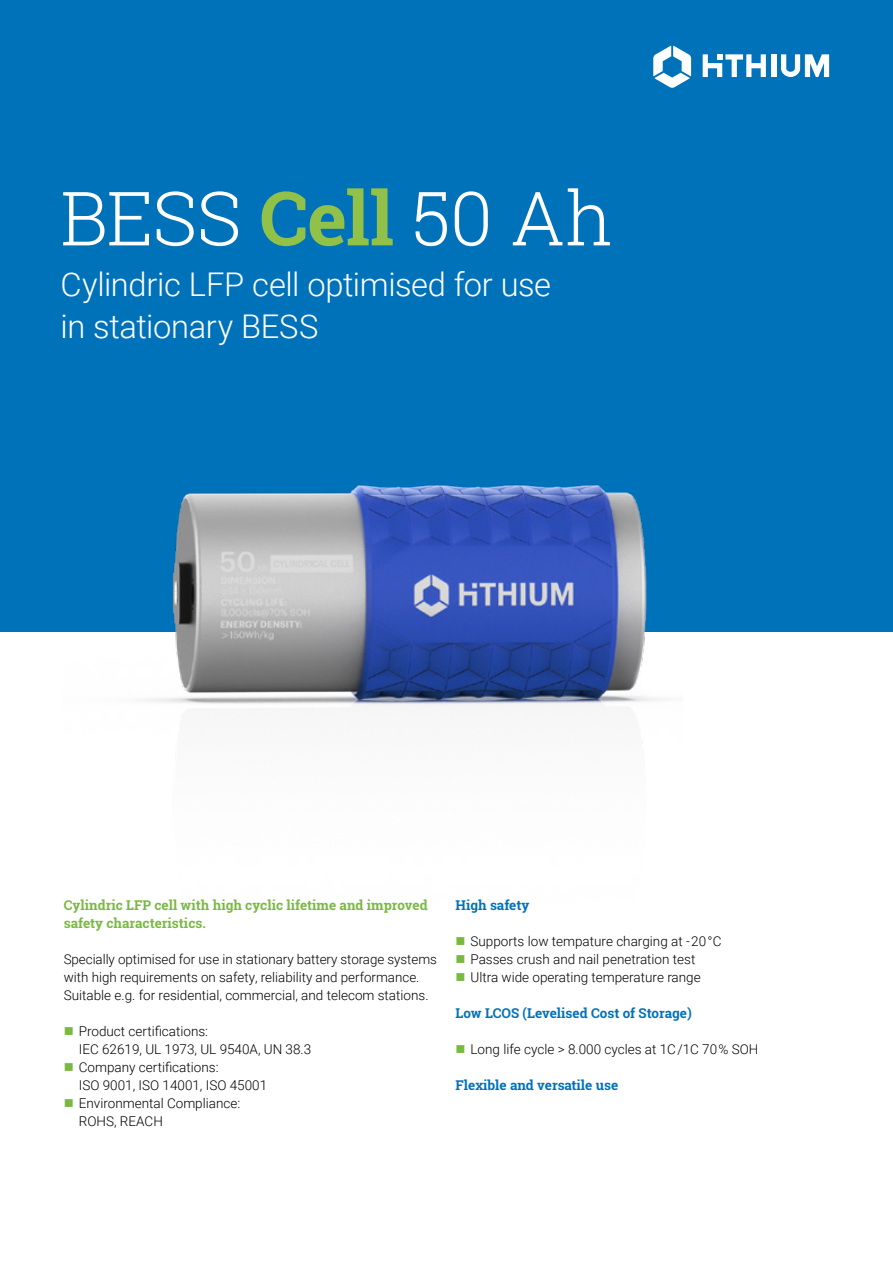
<style>
.page{position:relative;width:893px;height:1263px;background:#fff}
.page>*{position:absolute;margin:0;border:0;box-sizing:border-box;transform-origin:0 0}
.Head_0{font:300 74.85px "Roboto Slab";letter-spacing:-.01em;color:#fff}
.SubHead_0{font:300 32.7px/42px "Roboto";letter-spacing:-.01em;color:#fff}
.Copy{font:300 13.5px/18px "Roboto";color:#000}
.Head_3{font:700 13.5px/18px "Roboto Slab";color:#79b942}
.Head_3-2{font:700 13.5px "Roboto Slab";color:#0072ba}
.s1{font-weight:700;color:#91c148}
.s2{color:#79b942}
</style>
<div class="page">
<div style="left:0;top:0;width:893px;height:631px;background:#0072ba"></div>
<img style="left:64px;top:484px;width:619px;height:282px">
<svg style="left:653px;top:46px;width:38px;height:42px"></svg>
<svg style="left:703px;top:54px;width:63px;height:23px"></svg>
<div style="left:771px;top:54px;width:5px;height:23px;background:#fff"></div>
<svg style="left:781px;top:54px;width:48px;height:23px"></svg>
<p class="Head_0" style="left:61px;top:167px;width:554px">BESS <span class="s1">Cell</span> 50 Ah</p>
<p class="SubHead_0" style="left:61px;top:262px;width:492px">Cylindric LFP cell optimised for use in stationary BESS</p>
<p class="Head_3" style="left:64px;top:896px;width:365px">Cylindric LFP cell with high cyclic lifetime and improved safety characteristics.</p>
<p class="Copy" style="left:64px;top:949px;width:375px">Specially optimised for use in stationary battery storage systems with high requirements on safety, reliability and performance.<br>Suitable e.g. for residential, commercial, and telecom stations.</p>
<p class="Copy" style="left:79px;top:1021px;width:234px;text-indent:-15px"><span class="s2">■</span> Product certifications:<br>IEC 62619, UL 1973, UL 9540A, UN 38.3</p>
<p class="Copy" style="left:79px;top:1057px;width:190px;text-indent:-15px"><span class="s2">■</span> Company certifications:<br>ISO 9001, ISO 14001, ISO 45001</p>
<p class="Copy" style="left:79px;top:1093px;width:163px;text-indent:-15px"><span class="s2">■</span> Environmental Compliance:<br>ROHS, REACH</p>
<p class="Head_3-2" style="left:455px;top:896px;width:75px">High safety</p>
<p class="Copy" style="left:455px;top:931px;width:267px"><span class="s2">■</span> Supports low tempature charging at - 20 °C</p>
<p class="Copy" style="left:455px;top:949px;width:241px"><span class="s2">■</span> Passes crush and nail penetration test</p>
<p class="Copy" style="left:455px;top:967px;width:247px"><span class="s2">■</span> Ultra wide operating temperature range</p>
<p class="Head_3-2" style="left:455px;top:1004px;width:238px">Low LCOS (Levelised Cost of Storage)</p>
<p class="Copy" style="left:455px;top:1039px;width:304px"><span class="s2">■</span> Long life cycle &gt; 8.000 cycles at 1C /1C 70 % SOH</p>
<p class="Head_3-2" style="left:455px;top:1076px;width:164px">Flexible and versatile use</p>
</div>
